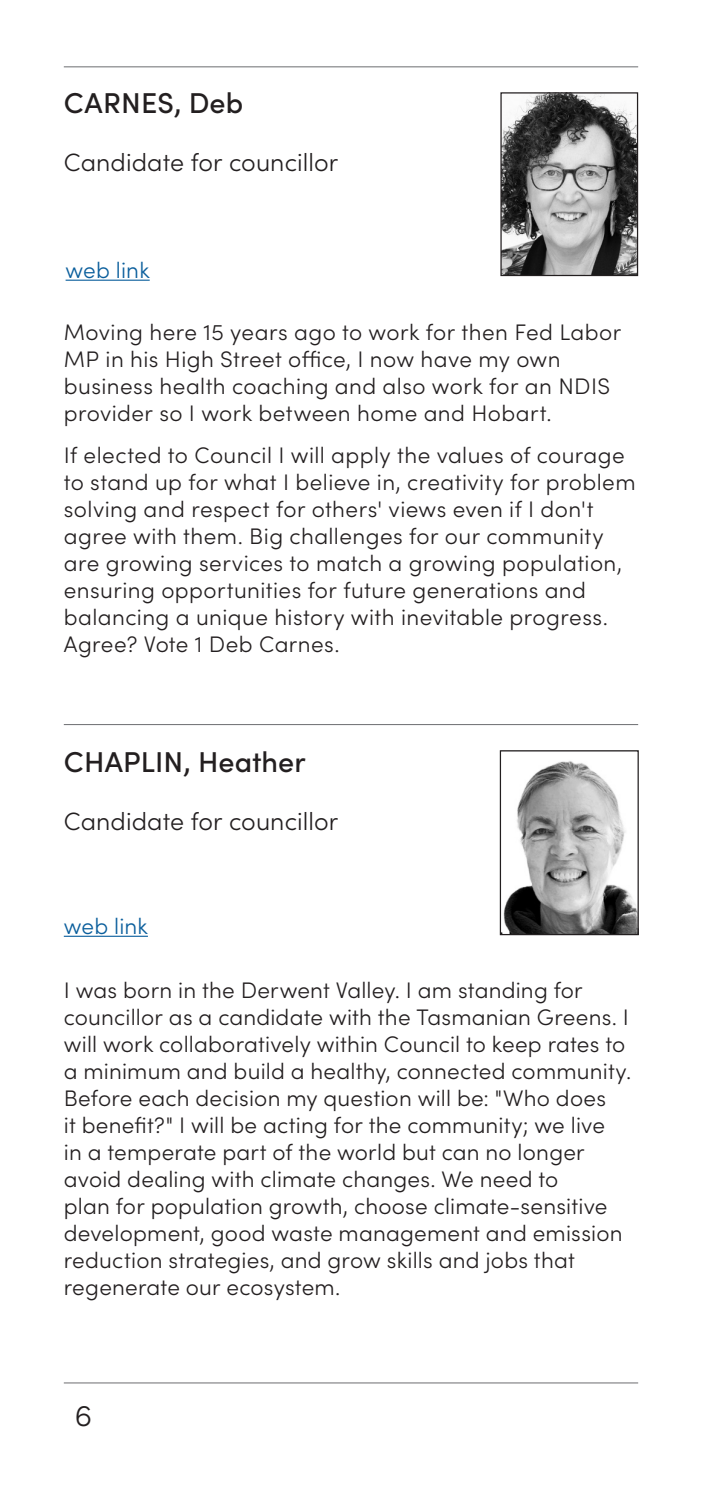
<style>
.page{position:relative;width:702px;height:1489px;background:#fff}
.page>*{position:absolute;margin:0;border:0;box-sizing:border-box;transform-origin:0 0}
.t1{font:300 30px "Sofia Pro";color:#231f20}
.Candidate_Name{font:500 28.75px "Sofia Pro";letter-spacing:.005em;color:#231f20}
.Candidate_Position{font:300 25px "Sofia Pro";letter-spacing:.005em;color:#231f20}
.Candidate_Statement{font:300 22.5px/27px "Sofia Pro";letter-spacing:.01em;color:#231f20}
.Candidate_Statement-2{font:300 22.5px "Sofia Pro";letter-spacing:.005em;color:#0a5e9c}
</style>
<div class="page">
<hr style="left:64px;top:66px;width:574px;height:1px;background:#6c6d70">
<hr style="left:64px;top:1382px;width:574px;height:1px;background:#6c6d70">
<hr style="left:64px;top:724px;width:574px;height:1px;background:#6c6d70">
<img style="left:502px;top:761px;width:134px;height:172px">
<div style="left:500px;top:750px;width:138px;height:185px;border:1px solid #231f20"></div>
<img style="left:502px;top:94px;width:134px;height:180px">
<div style="left:500px;top:92px;width:138px;height:184px;border:1px solid #231f20"></div>
<hr style="left:66px;top:279px;width:84px;height:2px;background:#0a5e9c">
<hr style="left:64px;top:935px;width:84px;height:1px;background:#0a5e9c">
<p class="Candidate_Name" style="left:64px;top:82px;width:181px">CARNES, Deb</p>
<p class="Candidate_Position" style="left:64px;top:144px;width:276px">Candidate for councillor</p>
<p class="Candidate_Statement-2" style="left:66px;top:254px;width:86px">web link</p>
<p class="Candidate_Statement" style="left:64px;top:318px;width:559px">Moving here 15 years ago to work for then Fed Labor MP in his High Street office, I now have my own business health coaching and also work for an NDIS provider so I work between home and Hobart.</p>
<p class="Candidate_Statement" style="left:64px;top:440px;width:573px">If elected to Council I will apply the values of courage to stand up for what I believe in, creativity for problem solving and respect for others' views even if I don't agree with them. Big challenges for our community are growing services to match a growing population, ensuring opportunities for future generations and balancing a unique history with inevitable progress.<br>Agree? Vote 1 Deb Carnes.</p>
<p class="Candidate_Name" style="left:64px;top:740px;width:243px">CHAPLIN, Heather</p>
<p class="Candidate_Position" style="left:64px;top:803px;width:276px">Candidate for councillor</p>
<p class="Candidate_Statement-2" style="left:64px;top:909px;width:86px">web link</p>
<p class="Candidate_Statement" style="left:64px;top:975px;width:569px">I was born in the Derwent Valley. I am standing for councillor as a candidate with the Tasmanian Greens. I will work collaboratively within Council to keep rates to a minimum and build a healthy, connected community.<br>Before each decision my question will be: "Who does<br>it benefit?" I will be acting for the community; we live<br>in a temperate part of the world but can no longer avoid dealing with climate changes. We need to<br>plan for population growth, choose climate-sensitive development, good waste management and emission reduction strategies, and grow skills and jobs that regenerate our ecosystem.</p>
<h1 class="t1" style="left:75px;top:1393px;width:19px">6</h1>
</div>
